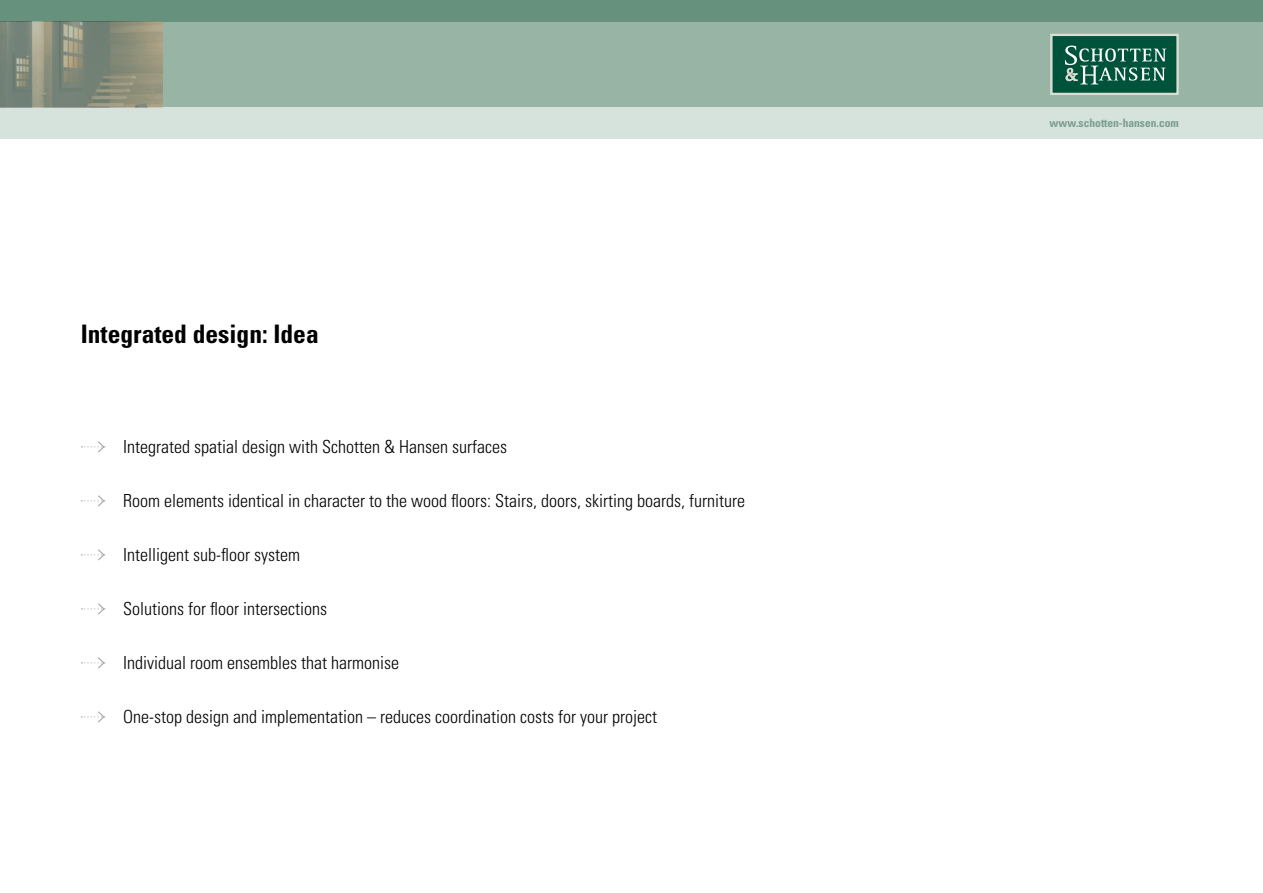
<style>
.page{position:relative;width:1263px;height:893px;background:#fff}
.page>*{position:absolute;margin:0;border:0;box-sizing:border-box;transform-origin:0 0}
.t1{font:700 condensed 25.5px "Univers";color:#000}
.t2{font:300 condensed 18px "Univers";color:#000}
.t3{font:700 condensed 11.55px "Univers";color:#799e8d}
</style>
<div class="page">
<div style="left:0;top:21px;width:1263px;height:87px;background:#97b4a5"></div>
<div style="left:0;top:0;width:1263px;height:21px;background:#66917d"></div>
<div style="left:0;top:108px;width:1263px;height:31px;background:#d6e2dc"></div>
<div style="left:1051px;top:35px;width:126px;height:59px;background:#00533b"></div>
<svg style="left:1065px;top:46px;width:101px;height:38px"></svg>
<div style="left:1050px;top:34px;width:128px;height:61px;border:2px solid #dbded3"></div>
<svg style="left:81px;top:441px;width:25px;height:12px"></svg>
<svg style="left:81px;top:495px;width:25px;height:12px"></svg>
<svg style="left:81px;top:549px;width:25px;height:12px"></svg>
<svg style="left:81px;top:603px;width:25px;height:12px"></svg>
<svg style="left:81px;top:657px;width:25px;height:12px"></svg>
<svg style="left:81px;top:711px;width:25px;height:12px"></svg>
<img style="left:0;top:21px;width:163px;height:87px">
<h1 class="t1" style="left:81px;top:319px;width:239px">Integrated design: Idea</h1>
<p class="t2" style="left:123px;top:436px;width:385px">Integrated spatial design with Schotten &amp; Hansen surfaces</p>
<p class="t2" style="left:123px;top:490px;width:623px">Room elements identical in character to the wood floors: Stairs, doors, skirting boards, furniture</p>
<p class="t2" style="left:123px;top:544px;width:178px">Intelligent sub-floor system</p>
<p class="t2" style="left:123px;top:598px;width:205px">Solutions for floor intersections</p>
<p class="t2" style="left:123px;top:652px;width:277px">Individual room ensembles that harmonise</p>
<p class="t2" style="left:123px;top:706px;width:535px">One-stop design and implementation – reduces coordination costs for your project</p>
<p class="t3" style="left:1050px;top:116px;width:131px">www.schotten-hansen.com</p>
</div>
